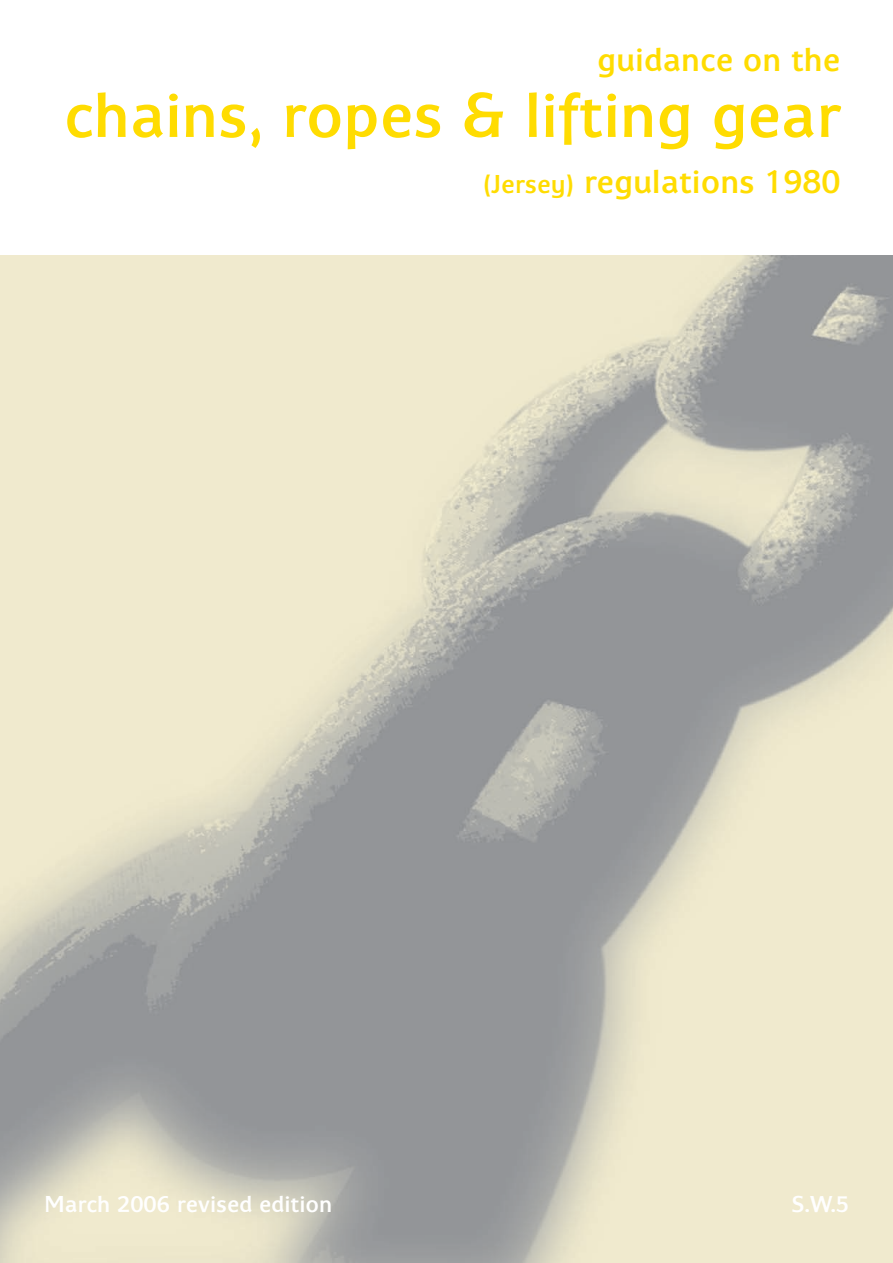
<style>
.page{position:relative;width:893px;height:1263px;background:#fff}
.page>*{position:absolute;margin:0;border:0;box-sizing:border-box;transform-origin:0 0}
.t1{font:500 66px "Eurocrat";color:#ffdc01}
.t2{font:500 34.5px "Eurocrat";color:#ffdc01}
.t3{font:500 24px "Eurocrat";color:#fff}
.s1{font-size:27px}
</style>
<div class="page">
<img style="left:0;top:255px;width:893px;height:1008px">
<p class="t2" style="left:597px;top:39px;width:245px">guidance on the</p>
<h1 class="t1" style="left:64px;top:76px;width:778px">chains, ropes &amp; lifting gear</h1>
<p class="t2" style="left:483px;top:161px;width:359px"><span class="s1">(Jersey)</span> regulations 1980</p>
<p class="t3" style="left:45px;top:1190px;width:289px">March 2006 revised edition</p>
<p class="t3" style="left:792px;top:1190px;width:59px">S.W.5</p>
</div>
